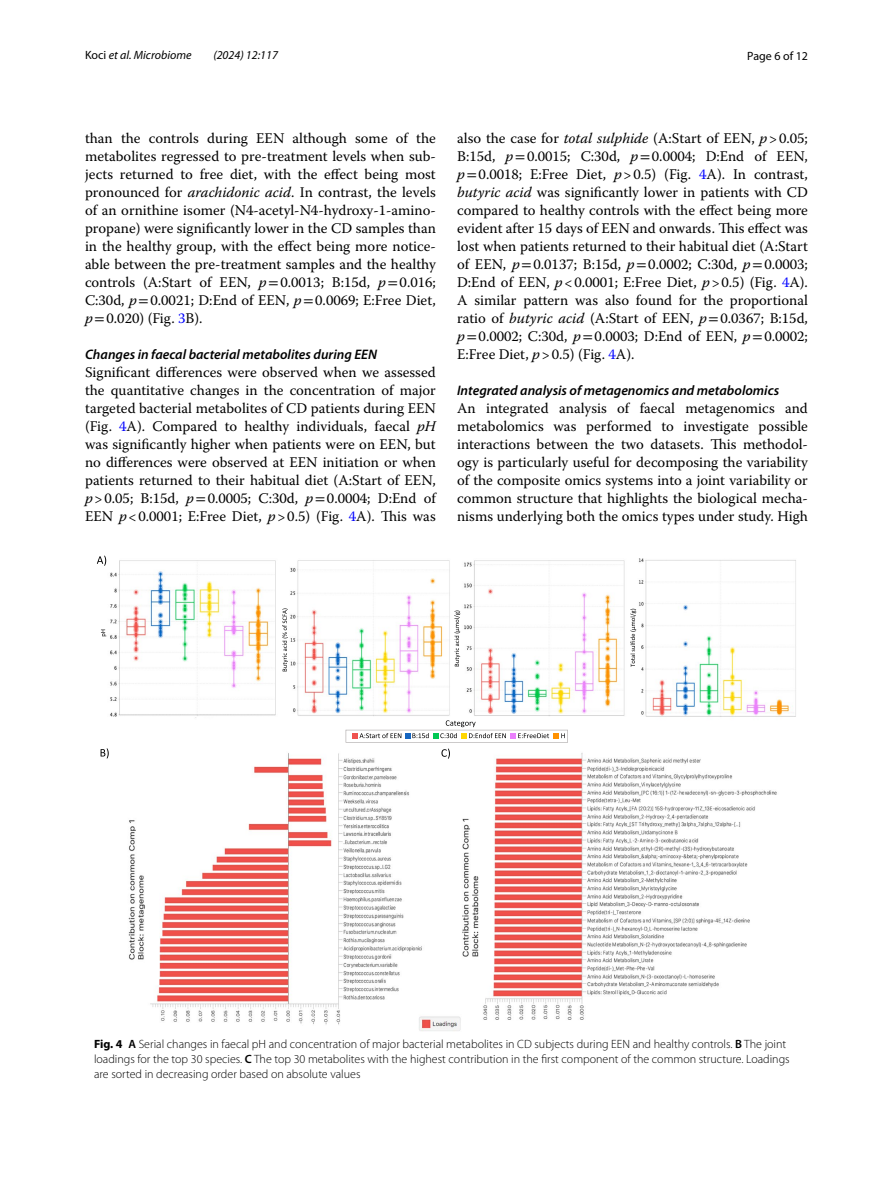
<style>
.page{position:relative;width:893px;height:1187px;background:#fff}
.page>*{position:absolute;margin:0;border:0;box-sizing:border-box;transform-origin:0 0}
.t1{font:14.7px/18px "Warnock Pro";color:#000;text-align:justify}
.t2{font:italic 600 13.8px "Myriad Pro";color:#000}
.t3{font:300 12px/15px "Myriad Pro";color:#000}
.t4{font:italic 12px "Myriad Pro";color:#000}
.t5{font:12px "Myriad Pro";color:#000}
.s1{font-style:normal}
.s2{font-style:italic}
.s3{font-family:"STIX"}
.s4{color:#00f}
.s5{font-weight:700}
.s6{font-weight:600}
</style>
<div class="page">
<img style="left:100px;top:558px;width:696px;height:473px">
<svg style="left:97px;top:555px;width:9px;height:10px"></svg>
<svg style="left:101px;top:748px;width:8px;height:10px"></svg>
<svg style="left:282px;top:608px;width:6px;height:63px"></svg>
<svg style="left:441px;top:748px;width:9px;height:10px"></svg>
<svg style="left:101px;top:629px;width:5px;height:7px"></svg>
<svg style="left:454px;top:610px;width:6px;height:56px"></svg>
<svg style="left:630px;top:608px;width:6px;height:58px"></svg>
<svg style="left:346px;top:720px;width:222px;height:22px"></svg>
<p class="t4" style="left:85px;top:48px;width:108px"><span class="s1">Koci</span> et al. Microbiome</p>
<p class="t4" style="left:213px;top:48px;width:66px">(2024) 12:117</p>
<p class="t5" style="left:747px;top:48px;width:62px">Page 6 of 12</p>
<p class="t1" style="left:85px;top:129px;width:352px">than the controls during EEN although some of the metabolites regressed to pre-treatment levels when sub&shy;jects returned to free diet, with the effect being most pronounced for <span class="s2">arachidonic acid</span>. In contrast, the levels of an ornithine isomer (N4-acetyl-N4-hydroxy-1-amino&shy;propane) were significantly lower in the CD samples than in the healthy group, with the effect being more notice&shy;able between the pre-treatment samples and the healthy controls (A:Start of EEN, <span class="s2">p</span><span class="s3">=</span>0.0013; B:15d, <span class="s2">p</span><span class="s3">=</span>0.016; C:30d, <span class="s2">p</span><span class="s3">=</span>0.0021; D:End of EEN, <span class="s2">p</span><span class="s3">=</span>0.0069; E:Free Diet, <span class="s2">p</span><span class="s3">=</span>0.020) (Fig. <span class="s4">3</span>B).</p>
<p class="t2" style="left:85px;top:345px;width:294px">Changes in faecal bacterial metabolites during EEN</p>
<p class="t1" style="left:85px;top:363px;width:352px">Significant differences were observed when we assessed the quantitative changes in the concentration of major targeted bacterial metabolites of CD patients during EEN (Fig. <span class="s4">4</span>A). Compared to healthy individuals, faecal <span class="s2">pH </span>was significantly higher when patients were on EEN, but no differences were observed at EEN initiation or when patients returned to their habitual diet (A:Start of EEN, <span class="s2">p</span>&gt;0.05; B:15d, <span class="s2">p</span><span class="s3">=</span>0.0005; C:30d, <span class="s2">p</span><span class="s3">=</span>0.0004; D:End of EEN <span class="s2">p</span>&lt;0.0001; E:Free Diet, <span class="s2">p</span>&gt;0.5) (Fig. <span class="s4">4</span>A). This was</p>
<p class="t1" style="left:457px;top:128px;width:352px">also the case for <span class="s2">total sulphide</span> (A:Start of EEN, <span class="s2">p</span>&gt;0.05; B:15d, <span class="s2">p</span><span class="s3">=</span>0.0015; C:30d, <span class="s2">p</span><span class="s3">=</span>0.0004; D:End of EEN, <span class="s2">p</span><span class="s3">=</span>0.0018; E:Free Diet, <span class="s2">p</span>&gt;0.5) (Fig. <span class="s4">4</span>A). In contrast, <span class="s2">butyric acid</span> was significantly lower in patients with CD compared to healthy controls with the effect being more evident after 15 days of EEN and onwards. This effect was lost when patients returned to their habitual diet (A:Start of EEN, <span class="s2">p</span><span class="s3">=</span>0.0137; B:15d, <span class="s2">p</span><span class="s3">=</span>0.0002; C:30d, <span class="s2">p</span><span class="s3">=</span>0.0003; D:End of EEN, <span class="s2">p</span>&lt;0.0001; E:Free Diet, <span class="s2">p</span>&gt;0.5) (Fig. <span class="s4">4</span>A).<br>A similar pattern was also found for the proportional ratio of <span class="s2">butyric acid</span> (A:Start of EEN, <span class="s2">p</span><span class="s3">=</span>0.0367; B:15d, <span class="s2">p</span><span class="s3">=</span>0.0002; C:30d, <span class="s2">p</span><span class="s3">=</span>0.0003; D:End of EEN, <span class="s2">p</span><span class="s3">=</span>0.0002; E:Free Diet, <span class="s2">p</span>&gt;0.5) (Fig. <span class="s4">4</span>A).</p>
<p class="t2" style="left:457px;top:381px;width:324px">Integrated analysis of metagenomics and metabolomics</p>
<p class="t1" style="left:457px;top:398px;width:352px">An integrated analysis of faecal metagenomics and metabolomics was performed to investigate possible interactions between the two datasets. This methodol&shy;ogy is particularly useful for decomposing the variability of the composite omics systems into a joint variability or common structure that highlights the biological mecha&shy;nisms underlying both the omics types under study. High</p>
<p class="t3" style="left:94px;top:1036px;width:697px"><span class="s5">Fig. 4</span> <span class="s6">A</span> Serial changes in faecal pH and concentration of major bacterial metabolites in CD subjects during EEN and healthy controls. <span class="s6">B</span> The joint loadings for the top 30 species. <span class="s6">C</span> The top 30 metabolites with the highest contribution in the first component of the common structure. Loadings are sorted in decreasing order based on absolute values</p>
</div>
